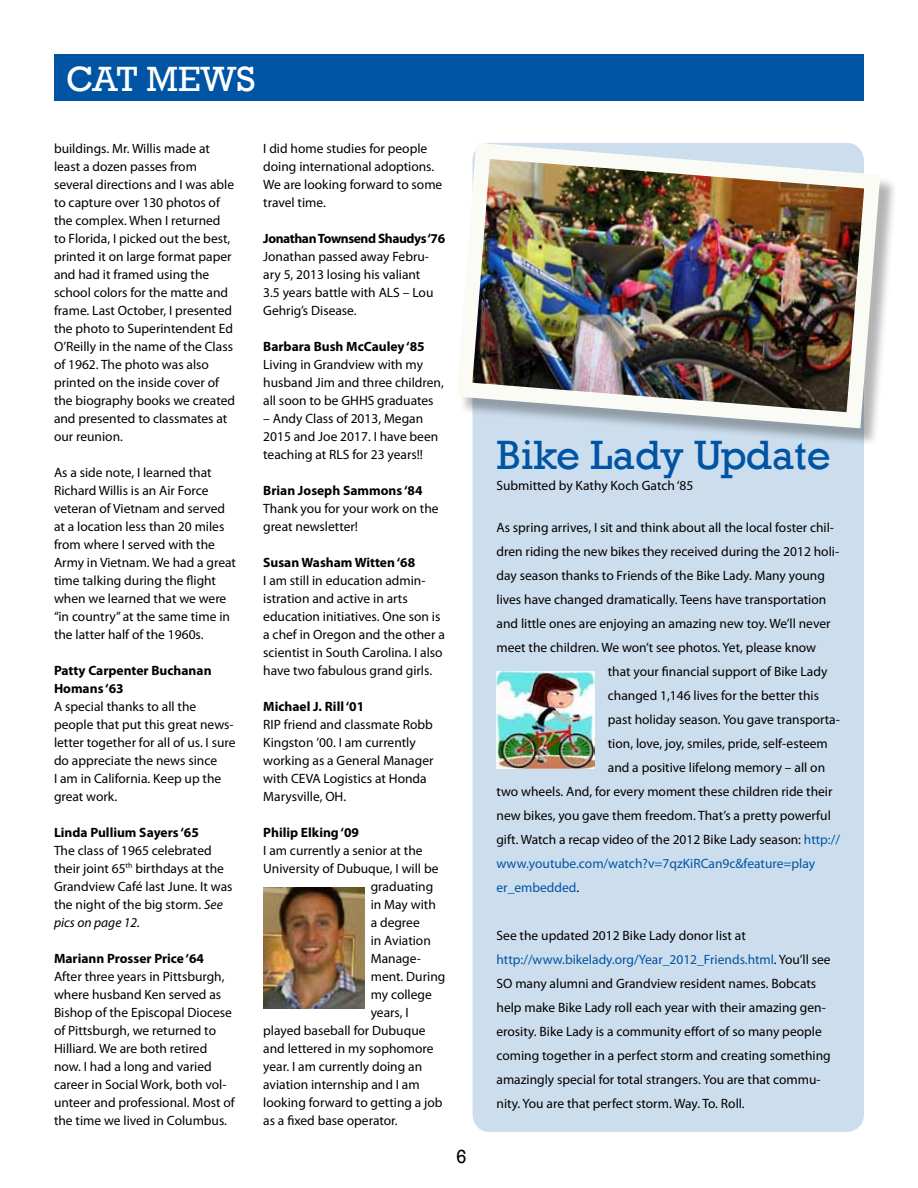
<style>
.page{position:relative;width:918px;height:1188px;background:#fff}
.page>*{position:absolute;margin:0;border:0;box-sizing:border-box;transform-origin:0 0}
.t1{font:42px "Rockwell";color:#0054a4}
.t2{font:36px "Rockwell";color:#fff}
.t3{font:19.5px "Rockwell";color:#000}
.t4{font:13.5px/18px "Myriad Pro";color:#000}
.t5{font:700 13.5px/18px "Myriad Pro";color:#000}
.t6{font:13.5px "Myriad Pro";color:#0054a4}
.t7{font:700 13.5px "Myriad Pro";letter-spacing:-.03em;color:#000}
.s1{font-style:italic}
.s2{color:#0054a4}
.s3{color:#000}
</style>
<div class="page">
<div style="left:472px;top:143px;width:392px;height:989px;background:#ccdded;border-radius:18px"></div>
<div style="left:54px;top:54px;width:810px;height:47px;background:#0054a4"></div>
<img style="left:263px;top:888px;width:101px;height:121px">
<div style="left:459px;top:146px;width:440px;height:300px;background:#000;opacity:.3"></div>
<img style="left:459px;top:143px;width:429px;height:293px">
<img style="left:497px;top:671px;width:97px;height:97px">
<h2 class="t2" style="left:66px;top:58px;width:191px">CAT MEWS</h2>
<p class="t4" style="left:54px;top:139px;width:183px">buildings. Mr. Willis made at least a dozen passes from several directions and I was able to capture over 130 photos of the complex. When I returned to Florida, I picked out the best, printed it on large format paper and had it framed using the school colors for the matte and frame. Last October, I presented the photo to Superintendent Ed<br>O’Reilly in the name of the Class of 1962. The photo was also printed on the inside cover of the biography books we created and presented to classmates at our reunion.</p>
<p class="t4" style="left:54px;top:463px;width:184px">As a side note, I learned that<br>Richard Willis is an Air Force veteran of Vietnam and served at a location less than 20 miles from where I served with the<br>Army in Vietnam. We had a great time talking during the flight when we learned that we were “in country” at the same time in the latter half of the 1960s.</p>
<p class="t5" style="left:54px;top:661px;width:159px">Patty Carpenter Buchanan<br>Homans ‘63</p>
<p class="t4" style="left:54px;top:697px;width:183px">A special thanks to all the people that put this great news&shy;letter together for all of us. I sure do appreciate the news since<br>I am in California. Keep up the great work.</p>
<p class="t5" style="left:54px;top:823px;width:146px">Linda Pullium Sayers ‘65</p>
<p class="t4" style="left:54px;top:841px;width:180px">The class of 1965 celebrated their joint 65<sup>th</sup> birthdays at the<br>Grandview Café last June. It was the night of the big storm. <span class="s1">See pics on page 12.</span></p>
<p class="t5" style="left:54px;top:949px;width:152px">Mariann Prosser Price ‘64</p>
<p class="t4" style="left:54px;top:967px;width:182px">After three years in Pittsburgh, where husband Ken served as<br>Bishop of the Episcopal Diocese of Pittsburgh, we returned to<br>Hilliard. We are both retired now. I had a long and varied career in Social Work, both vol&shy;unteer and professional. Most of the time we lived in Columbus.</p>
<p class="t4" style="left:263px;top:139px;width:181px">I did home studies for people doing international adoptions.<br>We are looking forward to some travel time.</p>
<p class="t7" style="left:263px;top:230px;width:183px">Jonathan Townsend Shaudys ‘76</p>
<p class="t4" style="left:263px;top:247px;width:172px">Jonathan passed away Febru&shy;ary 5, 2013 losing his valiant<br>3.5 years battle with ALS – Lou<br>Gehrig’s Disease.</p>
<p class="t5" style="left:263px;top:337px;width:163px">Barbara Bush McCauley ‘85</p>
<p class="t4" style="left:263px;top:355px;width:182px">Living in Grandview with my husband Jim and three children, all soon to be GHHS graduates</p>
<p class="t4" style="left:263px;top:409px;width:177px">– Andy Class of 2013, Megan<br>2015 and Joe 2017. I have been teaching at RLS for 23 years!!</p>
<p class="t5" style="left:263px;top:481px;width:161px">Brian Joseph Sammons ‘84</p>
<p class="t4" style="left:263px;top:499px;width:177px">Thank you for your work on the great newsletter!</p>
<p class="t5" style="left:263px;top:553px;width:153px">Susan Washam Witten ‘68</p>
<p class="t4" style="left:263px;top:571px;width:183px">I am still in education admin&shy;istration and active in arts education initiatives. One son is a chef in Oregon and the other a scientist in South Carolina. I also have two fabulous grand girls.</p>
<p class="t5" style="left:263px;top:697px;width:103px">Michael J. Rill ‘01</p>
<p class="t4" style="left:263px;top:715px;width:172px">RIP friend and classmate Robb<br>Kingston ’00. I am currently working as a General Manager with CEVA Logistics at Honda<br>Marysville, OH.</p>
<p class="t5" style="left:263px;top:823px;width:97px">Philip Elking ‘09</p>
<p class="t4" style="left:263px;top:841px;width:161px">I am currently a senior at the</p>
<p class="t4" style="left:263px;top:859px;width:177px">University of Dubuque, I will be</p>
<p class="t4" style="left:371px;top:877px;width:64px">graduating</p>
<p class="t4" style="left:371px;top:895px;width:67px">in May with</p>
<p class="t4" style="left:371px;top:913px;width:51px">a degree</p>
<p class="t4" style="left:371px;top:931px;width:62px">in Aviation</p>
<p class="t4" style="left:371px;top:949px;width:52px">Manage-</p>
<p class="t4" style="left:371px;top:967px;width:76px">ment. During</p>
<p class="t4" style="left:371px;top:985px;width:63px">my college</p>
<p class="t4" style="left:371px;top:1003px;width:39px">years, I</p>
<p class="t4" style="left:263px;top:1021px;width:164px">played baseball for Dubuque</p>
<p class="t4" style="left:263px;top:1039px;width:172px">and lettered in my sophomore</p>
<p class="t4" style="left:263px;top:1057px;width:160px">year. I am currently doing an</p>
<p class="t4" style="left:263px;top:1075px;width:158px">aviation internship and I am</p>
<p class="t4" style="left:263px;top:1093px;width:181px">looking forward to getting a job</p>
<p class="t4" style="left:263px;top:1111px;width:136px">as a fixed base operator.</p>
<h3 class="t3" style="left:456px;top:1145px;width:12px">6</h3>
<h1 class="t1" style="left:497px;top:431px;width:336px">Bike Lady Update</h1>
<p class="t4" style="left:497px;top:476px;width:198px">Submitted by Kathy Koch Gatch ‘85</p>
<p class="t4" style="left:497px;top:518px;width:339px">As spring arrives, I sit and think about all the local foster chil-</p>
<p class="t4" style="left:497px;top:542px;width:344px">dren riding the new bikes they received during the 2012 holi-</p>
<p class="t4" style="left:497px;top:566px;width:330px">day season thanks to Friends of the Bike Lady. Many young</p>
<p class="t4" style="left:497px;top:590px;width:331px">lives have changed dramatically. Teens have transportation</p>
<p class="t4" style="left:497px;top:614px;width:336px">and little ones are enjoying an amazing new toy. We’ll never</p>
<p class="t4" style="left:497px;top:638px;width:321px">meet the children. We won’t see photos. Yet, please know</p>
<p class="t4" style="left:608px;top:662px;width:221px">that your financial support of Bike Lady</p>
<p class="t4" style="left:608px;top:686px;width:213px">changed 1,146 lives for the better this</p>
<p class="t4" style="left:608px;top:710px;width:234px">past holiday season. You gave transporta-</p>
<p class="t4" style="left:608px;top:734px;width:222px">tion, love, joy, smiles, pride, self-esteem</p>
<p class="t4" style="left:608px;top:758px;width:219px">and a positive lifelong memory – all on</p>
<p class="t4" style="left:497px;top:782px;width:338px">two wheels. And, for every moment these children ride their</p>
<p class="t4" style="left:497px;top:806px;width:336px">new bikes, you gave them freedom. That’s a pretty powerful</p>
<p class="t4" style="left:497px;top:830px;width:345px">gift. Watch a recap video of the 2012 Bike Lady season: <span class="s2">http://</span></p>
<p class="t6" style="left:497px;top:855px;width:320px">www.youtube.com/watch?v=7qzKiRCan9c&amp;feature=play</p>
<p class="t6" style="left:497px;top:879px;width:84px">er_embedded<span class="s3">.</span></p>
<p class="t4" style="left:497px;top:923px;width:336px;line-height:24px">See the updated 2012 Bike Lady donor list at <span class="s2">http://www.bikelady.org/Year_2012_Friends.html</span>. You’ll see SO many alumni and Grandview resident names. Bobcats help make Bike Lady roll each year with their amazing gen&shy;erosity. Bike Lady is a community effort of so many people coming together in a perfect storm and creating something amazingly special for total strangers. You are that commu&shy;nity. You are that perfect storm. Way. To. Roll.</p>
</div>
